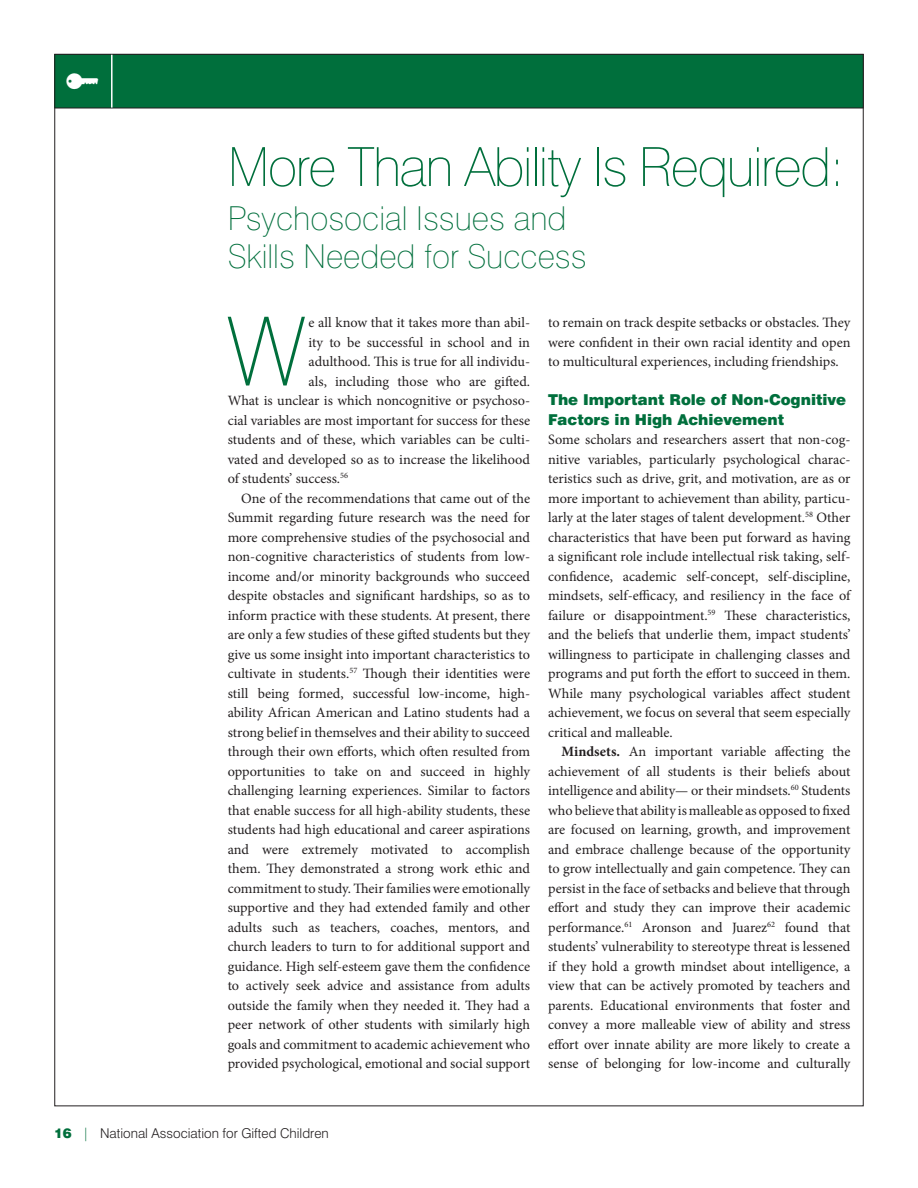
<style>
.page{position:relative;width:918px;height:1188px;background:#fff}
.page>*{position:absolute;margin:0;border:0;box-sizing:border-box;transform-origin:0 0}
.Body_Initial_CAP{font:100 95.55px "Swiss 721 BT";color:#006f3c}
.t1{font:100 54px "Swiss 721 BT";letter-spacing:-.03em;color:#006f3c}
.t2{font:100 33px/37.5px "Swiss 721 BT";color:#006f3c}
.t3{font:31.5px "Click Bits Icons 2";color:#fff}
.Subhead{font:900 15px/19.5px "Swiss 721 BT";color:#006f3c}
.Body_text{font:14.25px/19.5px "Minion Pro";color:#231f20;text-align:justify}
.Body_text_NO_INDENT{font:14.25px/19.5px "Minion Pro";color:#231f20;text-align:justify}
.Body_Initial_CAP-2{font:14.25px "Minion Pro";color:#231f20}
.t4{font:300 13.5px "Swiss 721 BT";color:#231f20}
.s1{font-weight:700}
.s2{font-weight:900;color:#006f3c}
.s3{color:#006f3c}
</style>
<div class="page">
<div style="left:55px;top:54px;width:808px;height:54px;background:#006f3c"></div>
<div style="left:54px;top:54px;width:810px;height:54px;border:1px solid #231f20"></div>
<hr style="left:111px;top:55px;width:2px;height:53px;background:#fff">
<h3 class="t3" style="left:65px;top:59px;width:36px">p</h3>
<p class="t1" style="left:228px;top:134px;width:619px">More Than Ability Is Required:</p>
<p class="t2" style="left:228px;top:199px;width:361px">Psychosocial Issues and<br>Skills Needed for Success</p>
<p class="Body_Initial_CAP" style="left:227px;top:293px;width:80px">W</p>
<p class="Body_Initial_CAP-2" style="left:309px;top:313px;width:223px">e all know that it takes more than abil-</p>
<p class="Body_Initial_CAP-2" style="left:309px;top:332px;width:223px">ity to be successful in school and in</p>
<p class="Body_Initial_CAP-2" style="left:309px;top:352px;width:223px">adulthood. This is true for all individu-</p>
<p class="Body_Initial_CAP-2" style="left:309px;top:371px;width:223px">als, including those who are gifted.</p>
<p class="Body_Initial_CAP-2" style="left:228px;top:391px;width:304px">What is unclear is which noncognitive or psychoso-</p>
<p class="Body_Initial_CAP-2" style="left:228px;top:410px;width:304px">cial variables are most important for success for these</p>
<p class="Body_Initial_CAP-2" style="left:228px;top:430px;width:304px">students and of these, which variables can be culti-</p>
<p class="Body_Initial_CAP-2" style="left:228px;top:449px;width:304px">vated and developed so as to increase the likelihood</p>
<p class="Body_Initial_CAP-2" style="left:228px;top:469px;width:122px">of students’ success.<sup>56</sup></p>
<p class="Body_text" style="left:228px;top:488px;width:304px;text-indent:14px">One of the recommendations that came out of the Summit regarding future research was the need for more comprehensive studies of the psychosocial and non-cognitive characteristics of students from low&shy;income and/or minority backgrounds who succeed despite obstacles and significant hardships, so as to inform practice with these students. At present, there are only a few studies of these gifted students but they give us some insight into important characteristics to cultivate in students.<sup>57</sup> Though their identities were still being formed, successful low-income, high&shy;ability African American and Latino students had a strong belief in themselves and their ability to succeed through their own efforts, which often resulted from opportunities to take on and succeed in highly challenging learning experiences. Similar to factors that enable success for all high-ability students, these students had high educational and career aspirations and were extremely motivated to accomplish them. They demonstrated a strong work ethic and commitment to study. Their families were emotionally supportive and they had extended family and other adults such as teachers, coaches, mentors, and church leaders to turn to for additional support and guidance. High self-esteem gave them the confidence to actively seek advice and assistance from adults outside the family when they needed it. They had a peer network of other students with similarly high goals and commitment to academic achievement who provided psychological, emotional and social support</p>
<p class="Body_text" style="left:548px;top:313px;width:304px">to remain on track despite setbacks or obstacles. They were confident in their own racial identity and open to multicultural experiences, including friendships.</p>
<p class="Subhead" style="left:548px;top:390px;width:300px">The Important Role of Non-Cognitive<br>Factors in High Achievement</p>
<p class="Body_text_NO_INDENT" style="left:548px;top:430px;width:304px">Some scholars and researchers assert that non-cog&shy;nitive variables, particularly psychological charac&shy;teristics such as drive, grit, and motivation, are as or more important to achievement than ability, particu&shy;larly at the later stages of talent development.<sup>58</sup> Other characteristics that have been put forward as having a significant role include intellectual risk taking, self&shy;confidence, academic self-concept, self-discipline, mindsets, self-efficacy, and resiliency in the face of failure or disappointment.<sup>59</sup> These characteristics, and the beliefs that underlie them, impact students’ willingness to participate in challenging classes and programs and put forth the effort to succeed in them.<br>While many psychological variables affect student achievement, we focus on several that seem especially critical and malleable.</p>
<p class="Body_text" style="left:548px;top:742px;width:304px;text-indent:14px"><span class="s1">Mindsets.</span> An important variable affecting the achievement of all students is their beliefs about intelligence and ability— or their mindsets.<sup>60</sup> Students who believe that ability is malleable as opposed to fixed are focused on learning, growth, and improvement and embrace challenge because of the opportunity to grow intellectually and gain competence. They can persist in the face of setbacks and believe that through effort and study they can improve their academic performance.<sup>61</sup> Aronson and Juarez<sup>62</sup> found that students’ vulnerability to stereotype threat is lessened if they hold a growth mindset about intelligence, a view that can be actively promoted by teachers and parents. Educational environments that foster and convey a more malleable view of ability and stress effort over innate ability are more likely to create a sense of belonging for low-income and culturally</p>
<p class="t4" style="left:54px;top:1125px;width:276px"><span class="s2">16</span> <span class="s3">|</span> National Association for Gifted Children</p>
</div>
